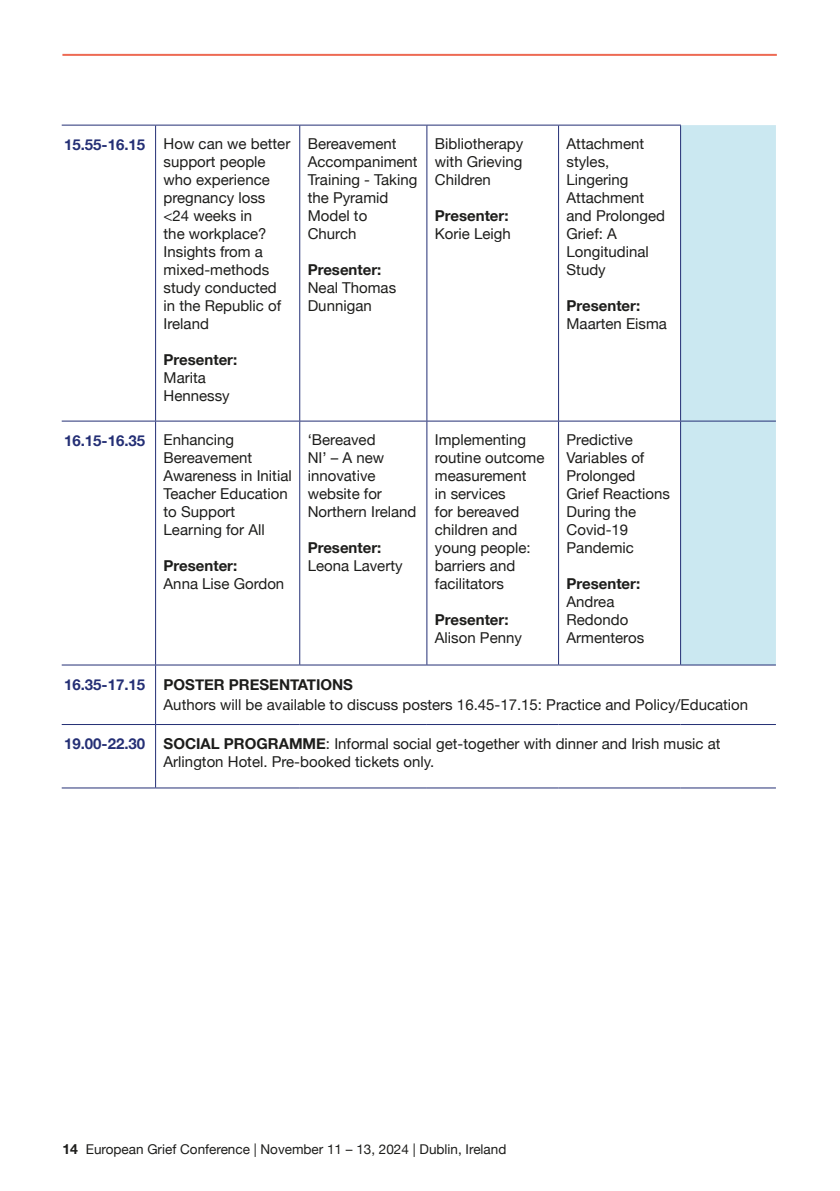
<style>
.page{position:relative;width:840px;height:1191px;background:#fff}
.page>*{position:absolute;margin:0;border:0;box-sizing:border-box;transform-origin:0 0}
.t1{font:15px/18px "Helvetica Neue";color:#1d1d1b}
.TIME{font:700 15px "Helvetica Neue";color:#242f75}
.t2{font:700 15px/18px "Helvetica Neue";color:#1d1d1b}
.t3{font:13.6px "Helvetica Neue";color:#1d1d1b}
.s1{font-weight:700}
.s2{font-weight:400}
.s3{font-weight:700;font-size:14px}
</style>
<div class="page">
<hr style="left:62px;top:54px;width:714px;height:2px;background:#ed6a53">
<div style="left:680px;top:125px;width:95px;height:539px;background:#cbe8f1"></div>
<hr style="left:62px;top:125px;width:93px;height:1px;background:#242f75">
<hr style="left:155px;top:125px;width:144px;height:1px;background:#242f75">
<hr style="left:155px;top:125px;width:1px;height:296px;background:#242f75">
<hr style="left:299px;top:125px;width:127px;height:1px;background:#242f75">
<hr style="left:299px;top:125px;width:1px;height:296px;background:#242f75">
<hr style="left:426px;top:125px;width:132px;height:1px;background:#242f75">
<hr style="left:426px;top:125px;width:1px;height:296px;background:#242f75">
<hr style="left:558px;top:125px;width:122px;height:1px;background:#242f75">
<hr style="left:558px;top:125px;width:1px;height:296px;background:#242f75">
<hr style="left:679px;top:125px;width:1px;height:296px;background:#242f75">
<hr style="left:155px;top:421px;width:1px;height:243px;background:#242f75">
<hr style="left:299px;top:421px;width:1px;height:243px;background:#242f75">
<hr style="left:426px;top:421px;width:1px;height:243px;background:#242f75">
<hr style="left:558px;top:421px;width:1px;height:243px;background:#242f75">
<hr style="left:679px;top:421px;width:1px;height:243px;background:#242f75">
<hr style="left:155px;top:665px;width:1px;height:59px;background:#242f75">
<hr style="left:155px;top:725px;width:1px;height:62px;background:#242f75">
<hr style="left:62px;top:421px;width:93px;height:1px;background:#242f75">
<hr style="left:155px;top:421px;width:144px;height:1px;background:#242f75">
<hr style="left:299px;top:421px;width:127px;height:1px;background:#242f75">
<hr style="left:426px;top:421px;width:132px;height:1px;background:#242f75">
<hr style="left:558px;top:421px;width:122px;height:1px;background:#242f75">
<hr style="left:680px;top:421px;width:95px;height:1px;background:#242f75">
<hr style="left:62px;top:664px;width:93px;height:1px;background:#242f75">
<hr style="left:155px;top:664px;width:144px;height:1px;background:#242f75">
<hr style="left:299px;top:664px;width:127px;height:1px;background:#242f75">
<hr style="left:426px;top:664px;width:132px;height:1px;background:#242f75">
<hr style="left:558px;top:664px;width:122px;height:1px;background:#242f75">
<hr style="left:680px;top:664px;width:95px;height:1px;background:#242f75">
<hr style="left:62px;top:724px;width:93px;height:1px;background:#242f75">
<hr style="left:155px;top:724px;width:144px;height:1px;background:#242f75">
<hr style="left:299px;top:724px;width:127px;height:1px;background:#242f75">
<hr style="left:426px;top:724px;width:132px;height:1px;background:#242f75">
<hr style="left:558px;top:724px;width:122px;height:1px;background:#242f75">
<hr style="left:680px;top:724px;width:95px;height:1px;background:#242f75">
<hr style="left:62px;top:787px;width:93px;height:1px;background:#242f75">
<hr style="left:155px;top:787px;width:144px;height:1px;background:#242f75">
<hr style="left:299px;top:787px;width:127px;height:1px;background:#242f75">
<hr style="left:426px;top:787px;width:132px;height:1px;background:#242f75">
<hr style="left:558px;top:787px;width:122px;height:1px;background:#242f75">
<hr style="left:680px;top:787px;width:95px;height:1px;background:#242f75">
<p class="TIME" style="left:64px;top:133px;width:83px">15.55-16.15</p>
<p class="t1" style="left:163px;top:136px;width:128px">How can we better support people who experience pregnancy loss &lt;24 weeks in<br>the workplace?<br>Insights from a mixed-methods study conducted in the Republic of<br>Ireland</p>
<p class="t1" style="left:163px;top:352px;width:75px"><span class="s1">Presenter:<br></span>Marita<br>Hennessy</p>
<p class="TIME" style="left:64px;top:428px;width:83px">16.15-16.35</p>
<p class="t1" style="left:163px;top:432px;width:130px">Enhancing<br>Bereavement<br>Awareness in Initial<br>Teacher Education to Support<br>Learning for All</p>
<p class="t1" style="left:163px;top:558px;width:122px"><span class="s1">Presenter:<br></span>Anna Lise Gordon</p>
<p class="t1" style="left:307px;top:136px;width:111px">Bereavement<br>Accompaniment<br>Training - Taking the Pyramid<br>Model to<br>Church</p>
<p class="t1" style="left:307px;top:262px;width:90px"><span class="s1">Presenter:<br></span>Neal Thomas<br>Dunnigan</p>
<p class="t1" style="left:307px;top:432px;width:110px">‘Bereaved<br>NI’ – A new innovative website for<br>Northern Ireland</p>
<p class="t1" style="left:307px;top:540px;width:96px"><span class="s1">Presenter:<br></span>Leona Laverty</p>
<p class="t1" style="left:434px;top:136px;width:90px;text-align:justify">Bibliotherapy with Grieving Children</p>
<p class="t2" style="left:434px;top:207px;width:77px">Presenter:<br><span class="s2">Korie Leigh</span></p>
<p class="t1" style="left:434px;top:432px;width:111px">Implementing routine outcome measurement<br>in services<br>for bereaved children and young people: barriers and facilitators</p>
<p class="t1" style="left:434px;top:612px;width:88px"><span class="s1">Presenter:<br></span>Alison Penny</p>
<p class="t1" style="left:566px;top:136px;width:100px">Attachment styles,<br>Lingering<br>Attachment and Prolonged<br>Grief: A<br>Longitudinal<br>Study</p>
<p class="t1" style="left:566px;top:298px;width:102px"><span class="s1">Presenter:<br></span>Maarten Eisma</p>
<p class="t1" style="left:566px;top:432px;width:105px">Predictive<br>Variables of<br>Prolonged<br>Grief Reactions<br>During the<br>Covid-19<br>Pandemic</p>
<p class="t1" style="left:566px;top:576px;width:79px"><span class="s1">Presenter:<br></span>Andrea<br>Redondo<br>Armenteros</p>
<p class="TIME" style="left:64px;top:672px;width:83px">16.35-17.15</p>
<p class="t2" style="left:163px;top:675px;width:191px">POSTER PRESENTATIONS</p>
<p class="t1" style="left:163px;top:696px;width:585px">Authors will be available to discuss posters 16.45-17.15: Practice and Policy/Education</p>
<p class="TIME" style="left:64px;top:732px;width:83px">19.00-22.30</p>
<p class="t1" style="left:163px;top:735px;width:558px"><span class="s1">SOCIAL PROGRAMME</span>: Informal social get-together with dinner and Irish music at<br>Arlington Hotel. Pre-booked tickets only.</p>
<p class="t3" style="left:62px;top:1139px;width:445px"><span class="s3">14</span> European Grief Conference | November 11 – 13, 2024 | Dublin, Ireland</p>
</div>
